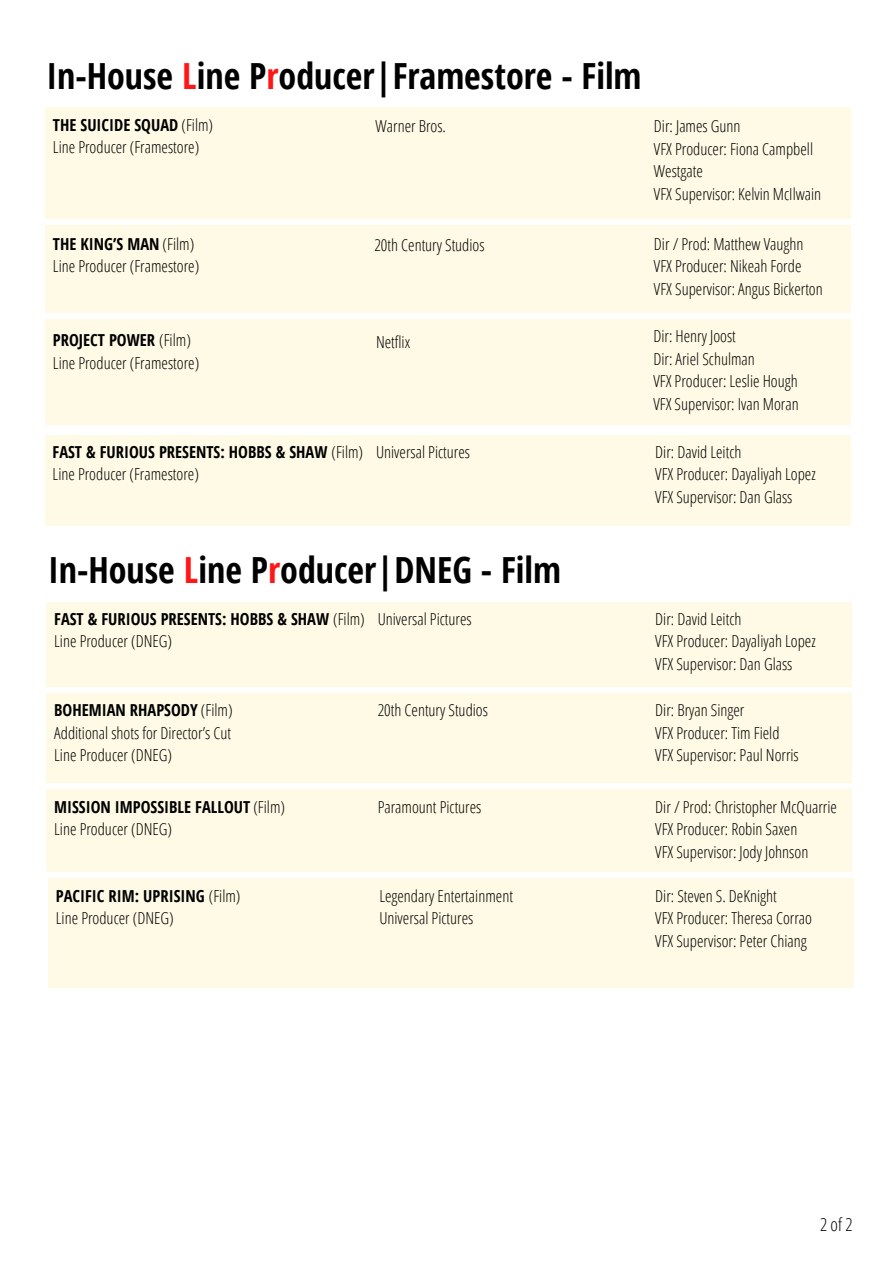
<style>
.page{position:relative;width:894px;height:1264px;background:#fff}
.page>*{position:absolute;margin:0;border:0;box-sizing:border-box;transform-origin:0 0}
.t1{font:700 36px "Open Sans Condensed";color:#000}
.t2{font:300 18px "Open Sans Condensed";color:#000}
.t3{font:300 16.5px/22.5px "Open Sans Condensed";color:#000}
.t4{font:700 16.5px "Open Sans Condensed";color:#000}
.s1{color:#ff1616}
.s2{font-weight:300}
</style>
<div class="page">
<div style="left:45px;top:319px;width:805px;height:105px;background:#fefae5"></div>
<div style="left:45px;top:434px;width:805px;height:91px;background:#fefae5"></div>
<div style="left:45px;top:226px;width:805px;height:87px;background:#fefae5"></div>
<div style="left:45px;top:108px;width:805px;height:111px;background:#fefae5"></div>
<div style="left:46px;top:693px;width:805px;height:89px;background:#fefae5"></div>
<div style="left:46px;top:789px;width:805px;height:83px;background:#fefae5"></div>
<div style="left:46px;top:602px;width:805px;height:84px;background:#fefae5"></div>
<div style="left:48px;top:879px;width:805px;height:108px;background:#fefae5"></div>
<p class="t1" style="left:46px;top:50px;width:596px">In-House <span class="s1">L</span>ine P<span class="s1">r</span>oducer|Framestore - Film</p>
<h1 class="t3" style="left:375px;top:115px;width:72px">Warner Bros.</h1>
<p class="t4" style="left:53px;top:113px;width:162px">THE SUICIDE SQUAD <span class="s2">(Film)</span></p>
<p class="t3" style="left:53px;top:135px;width:148px">Line Producer (Framestore)</p>
<p class="t3" style="left:653px;top:115px;width:88px">Dir: James Gunn</p>
<p class="t3" style="left:653px;top:137px;width:161px">VFX Producer: Fiona Campbell<br>Westgate</p>
<p class="t3" style="left:653px;top:182px;width:169px">VFX Supervisor: Kelvin McIlwain</p>
<p class="t4" style="left:53px;top:232px;width:143px">THE KING’S MAN <span class="s2">(Film)</span></p>
<p class="t3" style="left:53px;top:254px;width:148px">Line Producer (Framestore)</p>
<p class="t3" style="left:374px;top:234px;width:112px">20th Century Studios</p>
<p class="t3" style="left:653px;top:232px;width:151px">Dir / Prod: Matthew Vaughn</p>
<p class="t3" style="left:653px;top:254px;width:149px">VFX Producer: Nikeah Forde</p>
<p class="t3" style="left:653px;top:277px;width:170px">VFX Supervisor: Angus Bickerton</p>
<p class="t4" style="left:53px;top:328px;width:139px">PROJECT POWER <span class="s2">(Film)</span></p>
<p class="t3" style="left:53px;top:351px;width:148px">Line Producer (Framestore)</p>
<p class="t3" style="left:376px;top:330px;width:36px">Netflix</p>
<p class="t3" style="left:653px;top:325px;width:84px">Dir: Henry Joost</p>
<p class="t3" style="left:653px;top:347px;width:103px">Dir: Ariel Schulman</p>
<p class="t3" style="left:653px;top:370px;width:146px">VFX Producer: Leslie Hough</p>
<p class="t3" style="left:653px;top:392px;width:147px">VFX Supervisor: Ivan Moran</p>
<p class="t4" style="left:53px;top:440px;width:312px">FAST &amp; FURIOUS PRESENTS: HOBBS &amp; SHAW <span class="s2">(Film)</span></p>
<p class="t3" style="left:53px;top:462px;width:148px">Line Producer (Framestore)</p>
<p class="t3" style="left:376px;top:440px;width:95px">Universal Pictures</p>
<p class="t3" style="left:655px;top:440px;width:88px">Dir: David Leitch</p>
<p class="t3" style="left:655px;top:462px;width:162px">VFX Producer: Dayaliyah Lopez</p>
<p class="t3" style="left:655px;top:485px;width:139px">VFX Supervisor: Dan Glass</p>
<p class="t1" style="left:48px;top:544px;width:514px">In-House <span class="s1">L</span>ine P<span class="s1">r</span>oducer|DNEG - Film</p>
<p class="t4" style="left:54px;top:607px;width:312px">FAST &amp; FURIOUS PRESENTS: HOBBS &amp; SHAW <span class="s2">(Film)</span></p>
<p class="t3" style="left:54px;top:629px;width:119px">Line Producer (DNEG)</p>
<p class="t3" style="left:377px;top:607px;width:95px">Universal Pictures</p>
<p class="t3" style="left:655px;top:607px;width:88px">Dir: David Leitch</p>
<p class="t3" style="left:655px;top:629px;width:162px">VFX Producer: Dayaliyah Lopez</p>
<p class="t3" style="left:655px;top:652px;width:139px">VFX Supervisor: Dan Glass</p>
<p class="t4" style="left:54px;top:698px;width:180px">BOHEMIAN RHAPSODY <span class="s2">(Film)</span></p>
<p class="t3" style="left:54px;top:721px;width:178px">Additional shots for Director’s Cut</p>
<p class="t3" style="left:54px;top:743px;width:119px">Line Producer (DNEG)</p>
<p class="t3" style="left:377px;top:698px;width:112px">20th Century Studios</p>
<p class="t3" style="left:655px;top:698px;width:91px">Dir: Bryan Singer</p>
<p class="t3" style="left:655px;top:721px;width:126px">VFX Producer: Tim Field</p>
<p class="t3" style="left:655px;top:743px;width:145px">VFX Supervisor: Paul Norris</p>
<p class="t4" style="left:54px;top:795px;width:232px">MISSION IMPOSSIBLE FALLOUT <span class="s2">(Film)</span></p>
<p class="t3" style="left:54px;top:817px;width:119px">Line Producer (DNEG)</p>
<p class="t3" style="left:377px;top:794px;width:105px">Paramount Pictures</p>
<p class="t3" style="left:655px;top:794px;width:183px">Dir / Prod: Christopher McQuarrie</p>
<p class="t3" style="left:655px;top:817px;width:143px">VFX Producer: Robin Saxen</p>
<p class="t3" style="left:655px;top:839px;width:154px">VFX Supervisor: Jody Johnson</p>
<p class="t4" style="left:56px;top:884px;width:186px">PACIFIC RIM: UPRISING <span class="s2">(Film)</span></p>
<p class="t3" style="left:56px;top:906px;width:119px">Line Producer (DNEG)</p>
<p class="t3" style="left:379px;top:884px;width:135px">Legendary Entertainment</p>
<p class="t3" style="left:379px;top:906px;width:95px">Universal Pictures</p>
<p class="t3" style="left:655px;top:884px;width:123px">Dir: Steven S. DeKnight</p>
<p class="t3" style="left:655px;top:906px;width:158px">VFX Producer: Theresa Corrao</p>
<p class="t3" style="left:655px;top:929px;width:153px">VFX Supervisor: Peter Chiang</p>
<h1 class="t2" style="left:819px;top:1211px;width:34px">2 of 2</h1>
</div>
